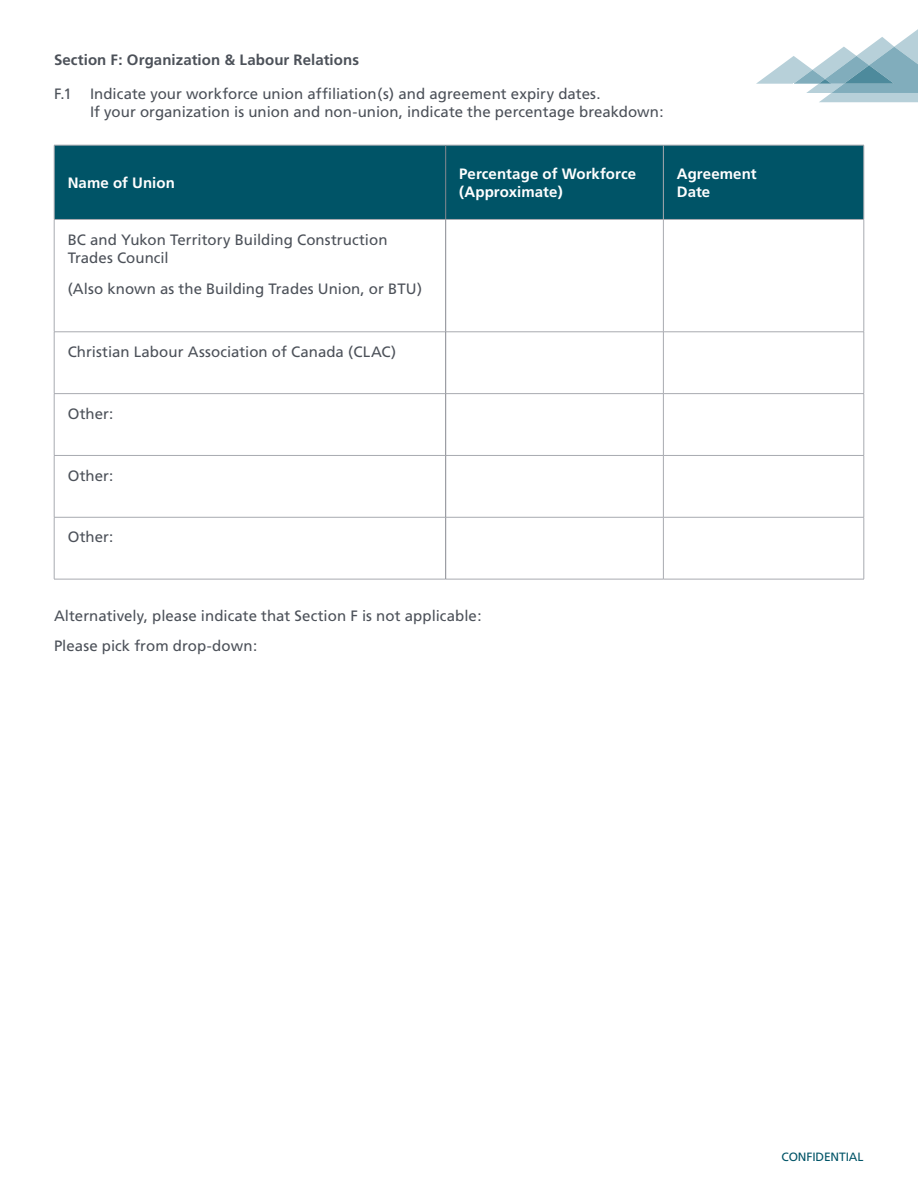
<style>
.page{position:relative;width:918px;height:1188px;background:#fff}
.page>*{position:absolute;margin:0;border:0;box-sizing:border-box;transform-origin:0 0}
.t1{font:15px/18px "Frutiger";letter-spacing:.005em;color:#4c5159}
.t2{font:700 15px/18px "Frutiger";letter-spacing:.005em;color:#fff}
.t3{font:700 15px "Frutiger";letter-spacing:.005em;color:#4c5159}
.t4{font:12px "Frutiger";letter-spacing:-.01em;color:#005467}
</style>
<div class="page">
<svg style="left:756px;top:29px;width:162px;height:73px"></svg>
<div style="left:55px;top:146px;width:809px;height:73px;background:#005467"></div>
<hr style="left:54px;top:145px;width:392px;height:1px;background:#a8aab0">
<hr style="left:54px;top:145px;width:1px;height:74px;background:#a8aab0">
<hr style="left:446px;top:145px;width:217px;height:1px;background:#a8aab0">
<hr style="left:663px;top:145px;width:201px;height:1px;background:#a8aab0">
<hr style="left:663px;top:145px;width:1px;height:74px;background:#a8aab0">
<hr style="left:864px;top:145px;width:1px;height:74px;background:#a8aab0">
<hr style="left:54px;top:219px;width:392px;height:1px;background:#a8aab0">
<hr style="left:54px;top:220px;width:1px;height:112px;background:#a8aab0">
<hr style="left:446px;top:219px;width:217px;height:1px;background:#a8aab0">
<hr style="left:663px;top:219px;width:201px;height:1px;background:#a8aab0">
<hr style="left:663px;top:220px;width:1px;height:112px;background:#a8aab0">
<hr style="left:864px;top:220px;width:1px;height:112px;background:#a8aab0">
<hr style="left:54px;top:332px;width:392px;height:1px;background:#a8aab0">
<hr style="left:54px;top:332px;width:1px;height:61px;background:#a8aab0">
<hr style="left:446px;top:332px;width:217px;height:1px;background:#a8aab0">
<hr style="left:663px;top:332px;width:201px;height:1px;background:#a8aab0">
<hr style="left:663px;top:332px;width:1px;height:61px;background:#a8aab0">
<hr style="left:864px;top:332px;width:1px;height:61px;background:#a8aab0">
<hr style="left:54px;top:393px;width:392px;height:1px;background:#a8aab0">
<hr style="left:54px;top:394px;width:1px;height:61px;background:#a8aab0">
<hr style="left:446px;top:393px;width:217px;height:1px;background:#a8aab0">
<hr style="left:663px;top:393px;width:201px;height:1px;background:#a8aab0">
<hr style="left:663px;top:394px;width:1px;height:61px;background:#a8aab0">
<hr style="left:864px;top:394px;width:1px;height:61px;background:#a8aab0">
<hr style="left:54px;top:455px;width:392px;height:1px;background:#a8aab0">
<hr style="left:54px;top:456px;width:1px;height:61px;background:#a8aab0">
<hr style="left:446px;top:455px;width:217px;height:1px;background:#a8aab0">
<hr style="left:663px;top:455px;width:201px;height:1px;background:#a8aab0">
<hr style="left:663px;top:456px;width:1px;height:61px;background:#a8aab0">
<hr style="left:864px;top:456px;width:1px;height:61px;background:#a8aab0">
<hr style="left:54px;top:517px;width:392px;height:1px;background:#a8aab0">
<hr style="left:54px;top:517px;width:1px;height:62px;background:#a8aab0">
<hr style="left:446px;top:517px;width:217px;height:1px;background:#a8aab0">
<hr style="left:663px;top:517px;width:201px;height:1px;background:#a8aab0">
<hr style="left:663px;top:517px;width:1px;height:62px;background:#a8aab0">
<hr style="left:864px;top:517px;width:1px;height:62px;background:#a8aab0">
<hr style="left:54px;top:579px;width:392px;height:1px;background:#a8aab0">
<hr style="left:446px;top:579px;width:217px;height:1px;background:#a8aab0">
<hr style="left:663px;top:579px;width:201px;height:1px;background:#a8aab0">
<hr style="left:445px;top:145px;width:1px;height:74px;background:#868990">
<hr style="left:445px;top:220px;width:1px;height:112px;background:#868990">
<hr style="left:445px;top:332px;width:1px;height:61px;background:#868990">
<hr style="left:445px;top:394px;width:1px;height:61px;background:#868990">
<hr style="left:445px;top:456px;width:1px;height:61px;background:#868990">
<hr style="left:445px;top:517px;width:1px;height:62px;background:#868990">
<p class="t3" style="left:54px;top:51px;width:307px">Section F: Organization &amp; Labour Relations</p>
<p class="t1" style="left:90px;top:84px;width:575px;text-indent:-36px">F.1 Indicate your workforce union affiliation(s) and agreement expiry dates.<br>If your organization is union and non-union, indicate the percentage breakdown:</p>
<p class="t2" style="left:68px;top:174px;width:109px">Name of Union</p>
<p class="t2" style="left:459px;top:165px;width:178px">Percentage of Workforce (Approximate)</p>
<p class="t2" style="left:677px;top:165px;width:81px">Agreement<br>Date</p>
<p class="t1" style="left:68px;top:231px;width:321px">BC and Yukon Territory Building Construction<br>Trades Council</p>
<p class="t1" style="left:68px;top:280px;width:356px">(Also known as the Building Trades Union, or BTU)</p>
<p class="t1" style="left:68px;top:343px;width:330px">Christian Labour Association of Canada (CLAC)</p>
<p class="t1" style="left:68px;top:405px;width:47px">Other:</p>
<p class="t1" style="left:68px;top:466px;width:47px">Other:</p>
<p class="t1" style="left:68px;top:528px;width:47px">Other:</p>
<p class="t1" style="left:54px;top:601px;width:429px;line-height:29.7px">Alternatively, please indicate that Section F is not applicable:<br>Please pick from drop-down:</p>
<p class="t4" style="left:782px;top:1149px;width:84px">CONFIDENTIAL</p>
</div>
